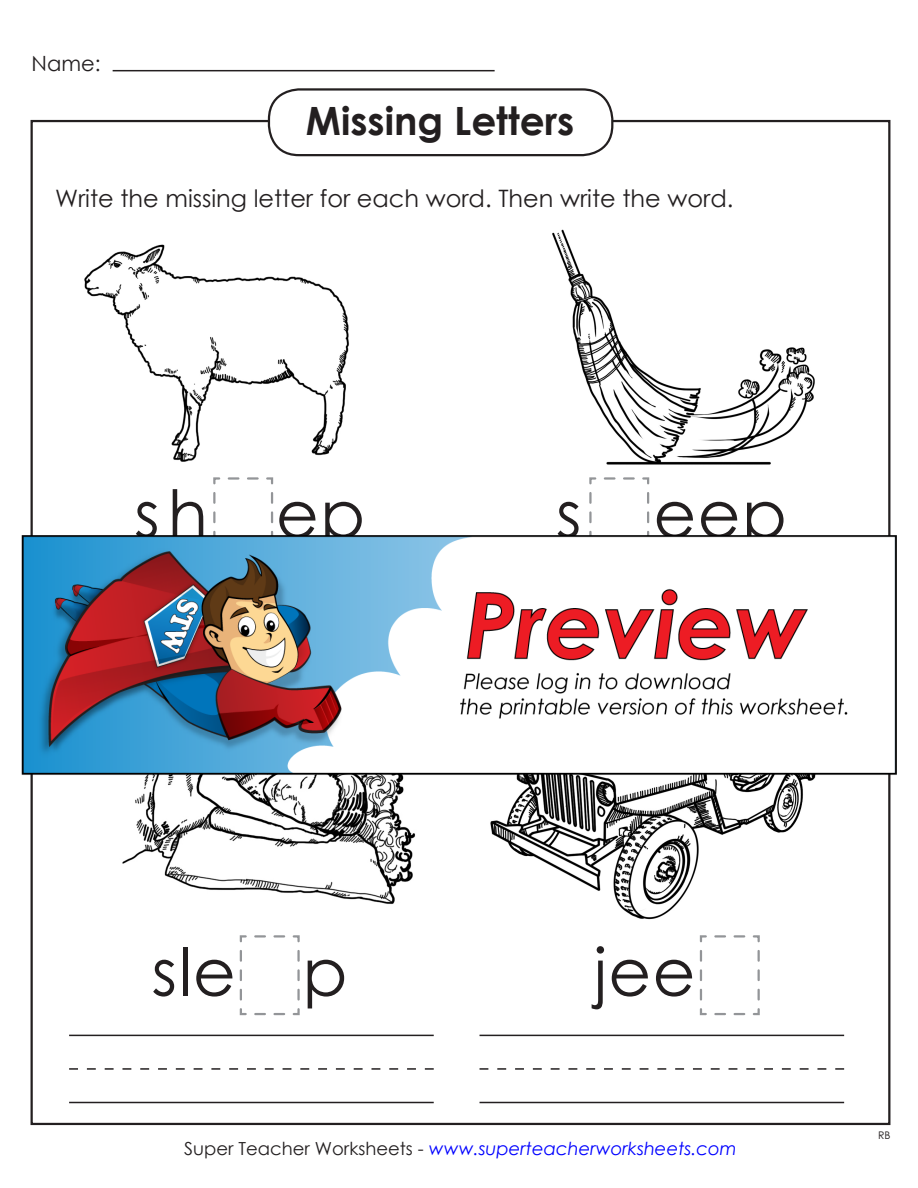
<style>
.page{position:relative;width:918px;height:1188px;background:#fff}
.page>*{position:absolute;margin:0;border:0;box-sizing:border-box;transform-origin:0 0}
.t1{font:66px "Century Gothic 2";letter-spacing:.02em;color:#231f20}
.t2{font:700 39px "Century Gothic 2";color:#231f20}
.t3{font:24px "Century Gothic 2";color:#231f20}
.t4{font:21px "Century Gothic 2";color:#231f20}
.t5{font:italic 18px "Century Gothic 2";color:#00f}
.t6{font:10.5px "Century STW3";color:#231f20}
.s1{font-style:normal;color:#231f20}
</style>
<div class="page">
<img style="left:552px;top:229px;width:263px;height:236px">
<img style="left:84px;top:244px;width:265px;height:218px">
<img style="left:122px;top:790px;width:293px;height:114px">
<img style="left:490px;top:790px;width:313px;height:130px">
<svg style="left:213px;top:477px;width:61px;height:39px"></svg>
<hr style="left:113px;top:70px;width:382px;height:1px;background:#231f20">
<div style="left:268px;top:88px;width:345px;height:68px;border:2px solid #231f20;border-radius:30px"></div>
<svg style="left:589px;top:477px;width:61px;height:39px"></svg>
<hr style="left:480px;top:1035px;width:364px;height:1px;background:#231f20">
<hr style="left:480px;top:1102px;width:364px;height:1px;background:#231f20">
<svg style="left:480px;top:1068px;width:364px;height:2px"></svg>
<svg style="left:699px;top:935px;width:61px;height:81px"></svg>
<hr style="left:69px;top:1035px;width:365px;height:1px;background:#231f20">
<hr style="left:69px;top:1102px;width:365px;height:1px;background:#231f20">
<svg style="left:69px;top:1068px;width:365px;height:2px"></svg>
<svg style="left:239px;top:935px;width:61px;height:81px"></svg>
<img style="left:21px;top:516px;width:876px;height:274px">
<p class="t4" style="left:32px;top:49px;width:71px">Name:</p>
<p class="t2" style="left:306px;top:92px;width:270px">Missing Letters</p>
<p class="t3" style="left:55px;top:181px;width:680px">Write the missing letter for each word. Then write the word.</p>
<p class="t1" style="left:134px;top:468px;width:233px">sh ep</p>
<p class="t1" style="left:556px;top:468px;width:233px">s eep</p>
<p class="t1" style="left:151px;top:926px;width:198px">sle p</p>
<p class="t1" style="left:594px;top:926px;width:103px">jee</p>
<p class="t5" style="left:184px;top:1136px;width:554px"><span class="s1">Super Teacher Worksheets -</span> www.superteacherworksheets.com</p>
<p class="t6" style="left:878px;top:1128px;width:14px">RB</p>
</div>
